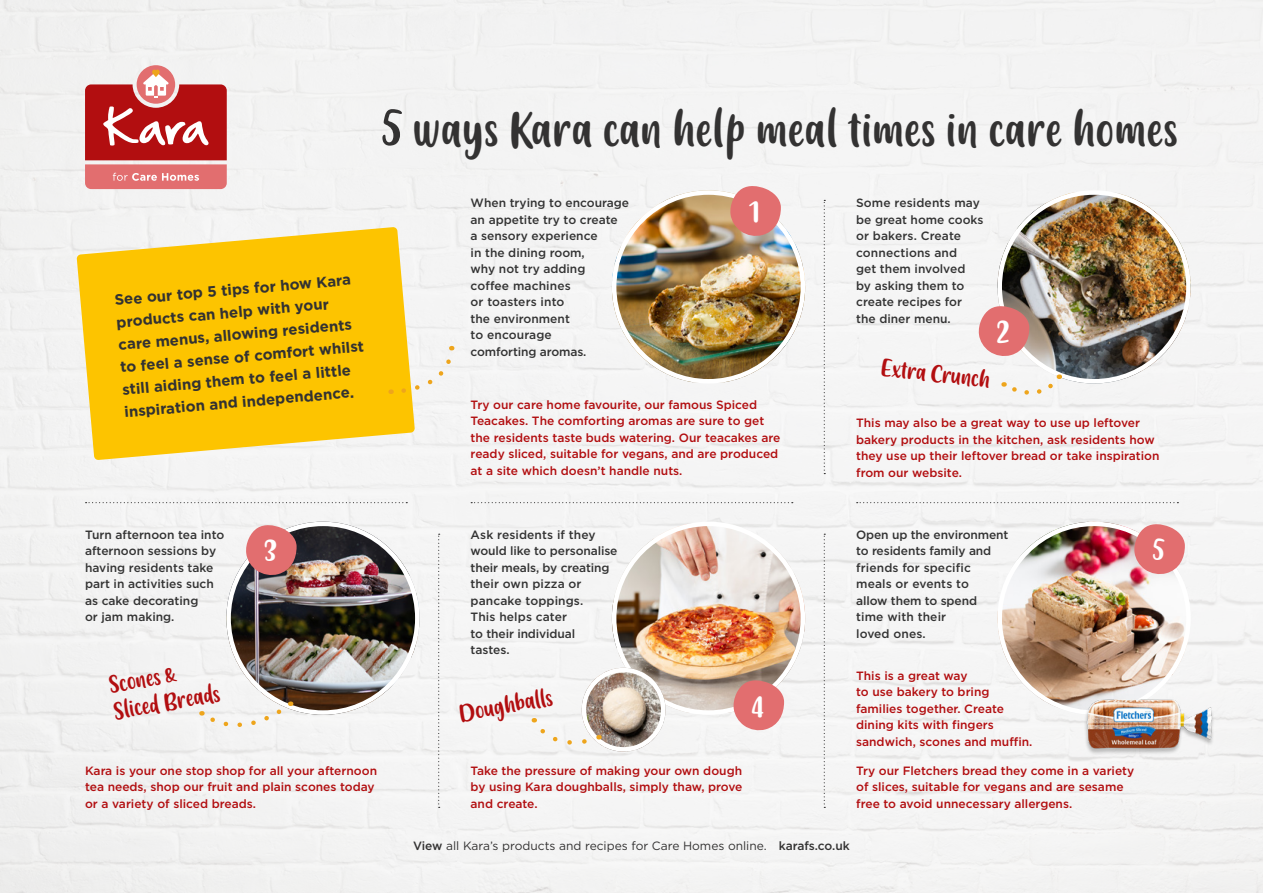
<style>
.page{position:relative;width:1263px;height:893px;background:#f4f4f4}
.page>*{position:absolute;margin:0;border:0;box-sizing:border-box;transform-origin:0 0}
.t1{font:49.5px "Friendly Schoolmates";letter-spacing:.01em;color:#333232}
.t2{font:36px "Friendly Schoolmates";color:#fff}
.t3{font:24px/27px "Friendly Schoolmates";color:#b20e10}
.t4{font:700 15px/22.5px "Gotham HTF";color:#333232}
.t5{font:500 12px/16.5px "Gotham HTF";color:#b20e10}
.t6{font:500 12px/16.5px "Gotham HTF";color:#333}
.t7{font:12px "Gotham HTF";color:#333232}
.s1{font-size:61.5px}
.s2{font-weight:500}
</style>
<div class="page">
<div style="left:137px;top:65px;width:38px;height:39px;background:#e26e6f;border-radius:50%"></div>
<svg style="left:85px;top:68px;width:142px;height:121px"></svg>
<svg style="left:77px;top:227px;width:338px;height:233px;fill:#fdc400"></svg>
<img style="left:612px;top:190px;width:193px;height:192px">
<div style="left:612px;top:190px;width:193px;height:193px;border:4px solid #fff;border-radius:50%"></div>
<img style="left:997px;top:193px;width:194px;height:190px">
<div style="left:997px;top:190px;width:194px;height:193px;border:4px solid #fff;border-radius:50%"></div>
<img style="left:612px;top:524px;width:193px;height:189px">
<div style="left:612px;top:522px;width:193px;height:193px;border:4px solid #fff;border-radius:50%"></div>
<svg style="left:733px;top:679px;width:51px;height:52px"></svg>
<img style="left:997px;top:522px;width:194px;height:193px;border-radius:97px">
<svg style="left:1134px;top:523px;width:51px;height:52px"></svg>
<img style="left:226px;top:522px;width:194px;height:193px;border-radius:97px">
<div style="left:226px;top:522px;width:194px;height:193px;border:4px solid #fff;border-radius:50%"></div>
<svg style="left:246px;top:524px;width:51px;height:52px"></svg>
<svg style="left:438px;top:534px;width:2px;height:274px"></svg>
<svg style="left:471px;top:502px;width:322px;height:1px"></svg>
<svg style="left:857px;top:502px;width:321px;height:1px"></svg>
<svg style="left:824px;top:200px;width:1px;height:274px"></svg>
<svg style="left:824px;top:534px;width:1px;height:274px"></svg>
<svg style="left:86px;top:502px;width:321px;height:1px"></svg>
<svg style="left:391px;top:356px;width:63px;height:40px"></svg>
<img style="left:582px;top:668px;width:83px;height:84px;border-radius:42px">
<div style="left:582px;top:668px;width:83px;height:84px;border:4px solid #fff;border-radius:50%"></div>
<svg style="left:730px;top:185px;width:51px;height:52px"></svg>
<svg style="left:978px;top:305px;width:51px;height:52px"></svg>
<svg style="left:201px;top:701px;width:90px;height:32px"></svg>
<svg style="left:532px;top:718px;width:58px;height:27px"></svg>
<div style="left:1084px;top:700px;width:131px;height:55px;background:#000;opacity:.24"></div>
<img style="left:1086px;top:699px;width:126px;height:50px">
<svg style="left:1003px;top:374px;width:57px;height:23px"></svg>
<p class="t4" style="left:114px;top:288px;width:246px;rotate:-5deg">See our top 5 tips for how Kara products can help with your care menus, allowing residents to feel a sense of comfort whilst still aiding them to feel a little inspiration and independence.</p>
<h1 class="t1" style="left:381px;top:103px;width:798px"><span class="s1">5</span> ways Kara can help meal times in care homes</h1>
<p class="t6" style="left:471px;top:195px;width:160px">When trying to encourage an appetite try to create<br>a sensory experience<br>in the dining room,<br>why not try adding<br>coffee machines<br>or toasters into<br>the environment<br>to encourage<br>comforting aromas.</p>
<h2 class="t2" style="left:748px;top:191px;width:14px">1</h2>
<p class="t5" style="left:471px;top:396px;width:311px">Try our care home favourite, our famous Spiced Teacakes. The comforting aromas are sure to get the residents taste buds watering. Our teacakes are ready sliced, suitable for vegans, and are produced at a site which doesn’t handle nuts.</p>
<p class="t6" style="left:856px;top:195px;width:129px">Some residents may be great home cooks or bakers. Create connections and<br>get them involved<br>by asking them to create recipes for the diner menu.</p>
<h2 class="t2" style="left:997px;top:312px;width:14px">2</h2>
<h3 class="t3" style="left:883px;top:354px;width:111px;rotate:7deg">Extra Crunch</h3>
<p class="t5" style="left:856px;top:414px;width:305px">This may also be a great way to use up leftover bakery products in the kitchen, ask residents how they use up their leftover bread or take inspiration from our website.</p>
<p class="t6" style="left:85px;top:526px;width:141px">Turn afternoon tea into afternoon sessions by having residents take part in activities such as cake decorating<br>or jam making.</p>
<h3 class="t3" style="left:107px;top:672px;width:109px;rotate:-10deg">Scones &amp;<br>Sliced Breads</h3>
<h2 class="t2" style="left:264px;top:531px;width:14px">3</h2>
<p class="t5" style="left:85px;top:762px;width:294px">Kara is your one stop shop for all your afternoon tea needs, shop our fruit and plain scones today or a variety of sliced breads.</p>
<p class="t6" style="left:471px;top:526px;width:148px">Ask residents if they would like to personalise their meals, by creating their own pizza or pancake toppings.<br>This helps cater<br>to their individual<br>tastes.</p>
<h3 class="t3" style="left:457px;top:701px;width:96px;rotate:-10deg">Doughballs</h3>
<h2 class="t2" style="left:751px;top:686px;width:14px">4</h2>
<p class="t5" style="left:471px;top:762px;width:273px;text-align:justify">Take the pressure of making your own dough by using Kara doughballs, simply thaw, prove and create.</p>
<p class="t6" style="left:856px;top:526px;width:154px">Open up the environment to residents family and friends for specific meals or events to<br>allow them to spend<br>time with their<br>loved ones.</p>
<p class="t5" style="left:856px;top:667px;width:178px">This is a great way<br>to use bakery to bring families together. Create dining kits with fingers sandwich, scones and muffin.</p>
<p class="t5" style="left:856px;top:762px;width:280px">Try our Fletchers bread they come in a variety of slices, suitable for vegans and are sesame free to avoid unnecessary allergens.</p>
<p class="t7" style="left:413px;top:840px;width:438px"><span class="s2">View</span> all Kara’s products and recipes for Care Homes online. <span class="s2">karafs.co.uk</span></p>
<h2 class="t2" style="left:1152px;top:530px;width:14px">5</h2>
</div>
